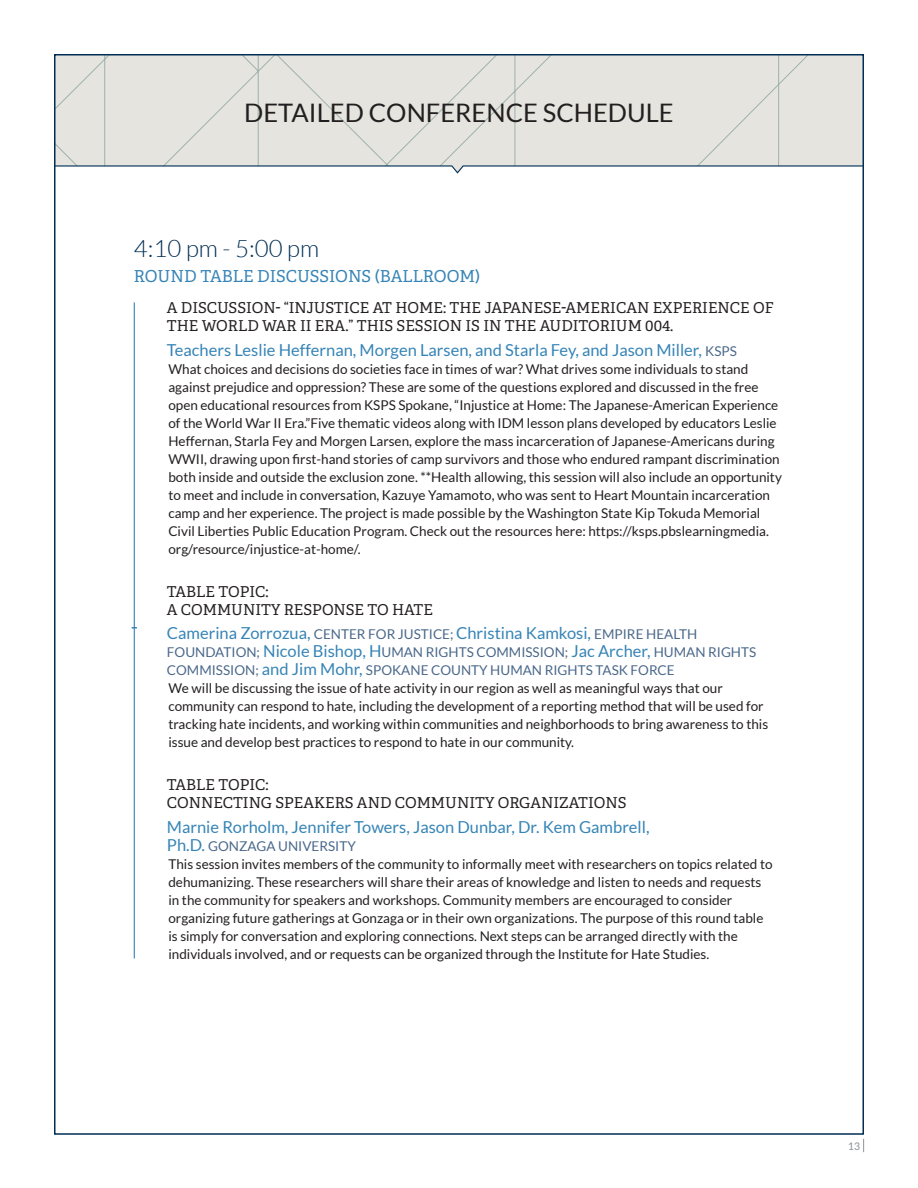
<style>
.page{position:relative;width:918px;height:1188px;background:#fff}
.page>*{position:absolute;margin:0;border:0;box-sizing:border-box;transform-origin:0 0}
.t1{font:25.5px "Lato";color:#231f20}
.t2{font:300 24px "Lato";color:#002e54}
.t3{font:16.5px "Lato";color:#3684b6}
.t4{font:16.5px "Adelle";color:#3684b6}
.t5{font:15px/18px "Adelle";color:#231f20}
.t6{font:13.5px/18px "Lato";color:#231f20}
.t7{font:500 10.5px "Lato";color:#939598}
.s1{font-size:13.5px;color:#4a688a}
.s2{color:#4a688a}
.s3{font-size:16.5px;color:#3684b6}
</style>
<div class="page">
<svg style="left:863px;top:1139px;width:1px;height:13px"></svg>
<div style="left:57px;top:57px;width:804px;height:108px;background:#e6e4df"></div>
<svg style="left:57px;top:165px;width:804px;height:9px"></svg>
<hr style="left:134px;top:302px;width:1px;height:326px;background:#3684b6">
<hr style="left:134px;top:628px;width:1px;height:330px;background:#3684b6">
<h1 class="t1" style="left:244px;top:99px;width:431px">DETAILED CONFERENCE SCHEDULE</h1>
<h2 class="t2" style="left:134px;top:235px;width:187px">4:10 pm - 5:00 pm</h2>
<p class="t4" style="left:134px;top:266px;width:348px">ROUND TABLE DISCUSSIONS (BALLROOM)</p>
<p class="t5" style="left:167px;top:299px;width:608px">A DISCUSSION- “INJUSTICE AT HOME: THE JAPANESE-AMERICAN EXPERIENCE OF<br>THE WORLD WAR II ERA.” THIS SESSION IS IN THE AUDITORIUM 004.</p>
<p class="t3" style="left:167px;top:341px;width:572px">Teachers Leslie Heffernan, Morgen Larsen, and Starla Fey, and Jason Miller, <span class="s1">KSPS</span></p>
<p class="t6" style="left:168px;top:360px;width:615px">What choices and decisions do societies face in times of war? What drives some individuals to stand against prejudice and oppression? These are some of the questions explored and discussed in the free open educational resources from KSPS Spokane, “Injustice at Home: The Japanese-American Experience of the World War II Era.”Five thematic videos along with IDM lesson plans developed by educators Leslie Heffernan, Starla Fey and Morgen Larsen, explore the mass incarceration of Japanese-Americans during WWII, drawing upon first-hand stories of camp survivors and those who endured rampant discrimination both inside and outside the exclusion zone. **Health allowing, this session will also include an opportunity to meet and include in conversation, Kazuye Yamamoto, who was sent to Heart Mountain incarceration camp and her experience. The project is made possible by the Washington State Kip Tokuda Memorial Civil Liberties Public Education Program. Check out the resources here: https://ksps.pbslearningmedia. org/resource/injustice-at-home/.</p>
<p class="t5" style="left:167px;top:583px;width:268px">TABLE TOPIC:<br>A COMMUNITY RESPONSE TO HATE</p>
<p class="t3" style="left:167px;top:624px;width:532px">Camerina Zorrozua, <span class="s1">CENTER FOR JUSTICE;</span> Christina Kamkosi, <span class="s1">EMPIRE HEALTH</span></p>
<p class="t6" style="left:167px;top:643px;width:603px"><span class="s2">FOUNDATION;</span> <span class="s3">Nicole Bishop, H</span><span class="s2">UMAN RIGHTS COMMISSION;</span> <span class="s3">Jac Archer,</span> <span class="s2">HUMAN RIGHTS COMMISSION;</span> <span class="s3">and Jim Mohr,</span> <span class="s2">SPOKANE COUNTY HUMAN RIGHTS TASK FORCE<br></span>We will be discussing the issue of hate activity in our region as well as meaningful ways that our community can respond to hate, including the development of a reporting method that will be used for tracking hate incidents, and working within communities and neighborhoods to bring awareness to this issue and develop best practices to respond to hate in our community.</p>
<p class="t5" style="left:167px;top:776px;width:461px">TABLE TOPIC:<br>CONNECTING SPEAKERS AND COMMUNITY ORGANIZATIONS</p>
<p class="t3" style="left:167px;top:818px;width:484px">Marnie Rorholm, Jennifer Towers, Jason Dunbar, Dr. Kem Gambrell,</p>
<p class="t6" style="left:167px;top:837px;width:607px"><span class="s3">Ph.D.</span> <span class="s2">GONZAGA UNIVERSITY<br></span>This session invites members of the community to informally meet with researchers on topics related to dehumanizing. These researchers will share their areas of knowledge and listen to needs and requests in the community for speakers and workshops. Community members are encouraged to consider organizing future gatherings at Gonzaga or in their own organizations. The purpose of this round table is simply for conversation and exploring connections. Next steps can be arranged directly with the individuals involved, and or requests can be organized through the Institute for Hate Studies.</p>
<p class="t7" style="left:848px;top:1138px;width:14px">13</p>
</div>
